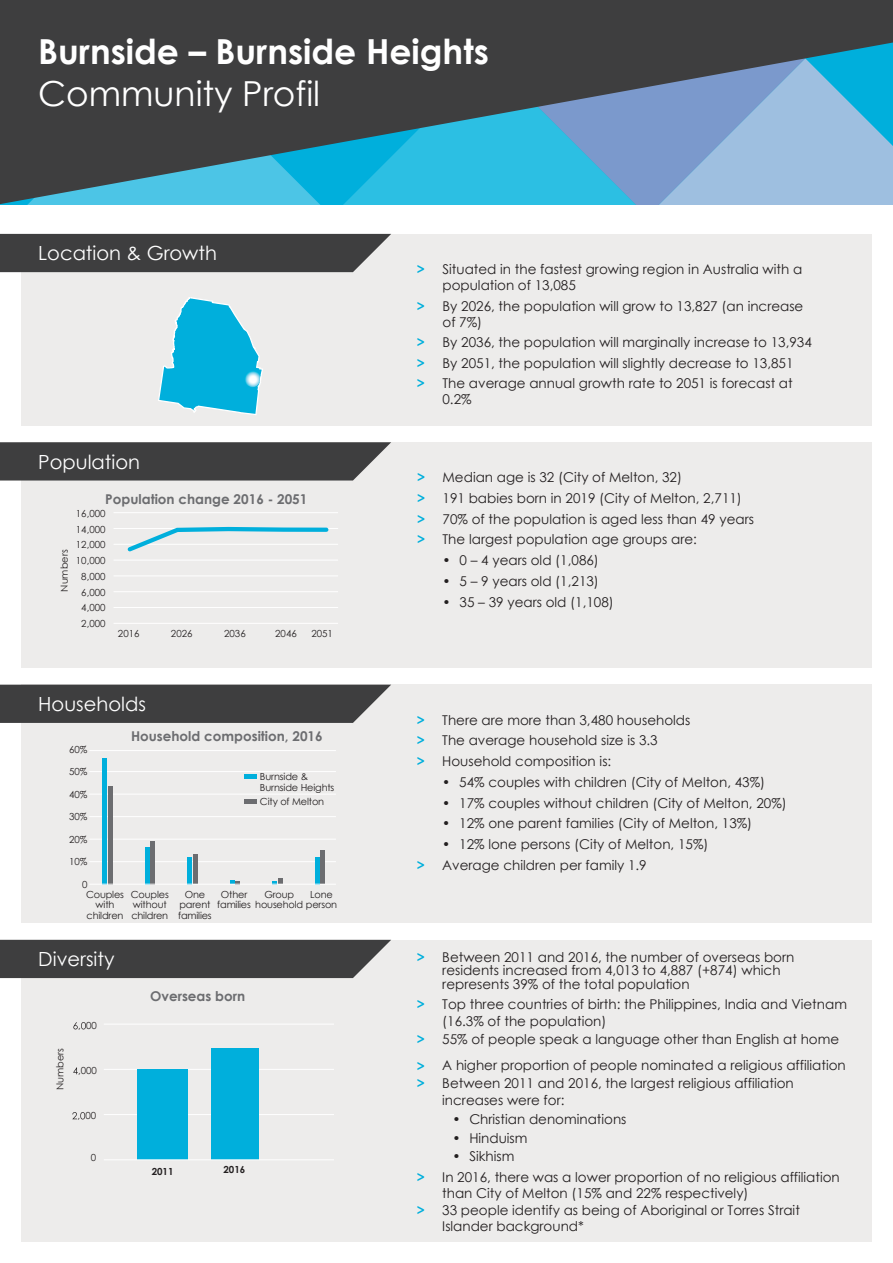
<style>
.page{position:relative;width:893px;height:1263px;background:#fff}
.page>*{position:absolute;margin:0;border:0;box-sizing:border-box;transform-origin:0 0}
.t1{font:700 34.5px "Century Gothic";color:#fff}
.t2{font:34.5px "Century Gothic";color:#fff}
.t3{font:19.5px "Century Gothic";color:#fff}
.t4{font:13.5px/20.7px "Century Gothic";color:#231f20}
.t5{font:700 13.5px "Century Gothic";color:#6c6d70}
.t6{font:700 13.5px "Century Gothic";color:#6c6d70}
.t7{font:9.75px/15.8px "Century Gothic";letter-spacing:-.015em;color:#231f20}
.t8{font:700 9.75px "Century Gothic";color:#231f20}
.s1{font-weight:700;color:#00afdc}
</style>
<div class="page">
<div style="left:21px;top:940px;width:851px;height:302px;background:#edeceb"></div>
<div style="left:21px;top:685px;width:851px;height:238px;background:#edeceb"></div>
<div style="left:21px;top:234px;width:851px;height:191px;background:#edeceb"></div>
<div style="left:21px;top:442px;width:851px;height:226px;background:#edeceb"></div>
<svg style="left:0;top:0;width:893px;height:204px;background:#496c7d"></svg>
<svg style="left:158px;top:297px;width:105px;height:118px;background:#4fc4e2"></svg>
<div style="left:0;top:234px;width:391px;height:38px;background:#3e3e3f"></div>
<svg style="left:0;top:442px;width:391px;height:38px;background:#474748"></svg>
<svg style="left:0;top:685px;width:391px;height:38px;background:#464647"></svg>
<div style="left:0;top:940px;width:391px;height:38px;background:#3e3e3f"></div>
<hr style="left:114px;top:512px;width:224px;height:1px;background:#fff">
<hr style="left:114px;top:528px;width:224px;height:1px;background:#fff">
<hr style="left:114px;top:544px;width:224px;height:1px;background:#fff">
<hr style="left:114px;top:560px;width:224px;height:1px;background:#fff">
<hr style="left:114px;top:575px;width:224px;height:1px;background:#fff">
<hr style="left:114px;top:591px;width:224px;height:1px;background:#fff">
<hr style="left:114px;top:607px;width:224px;height:1px;background:#fff">
<hr style="left:114px;top:623px;width:224px;height:1px;background:#fff">
<svg style="left:124px;top:525px;width:207px;height:30px;background:#cce4e9"></svg>
<hr style="left:89px;top:750px;width:247px;height:1px;background:#fff">
<hr style="left:89px;top:771px;width:247px;height:1px;background:#fff">
<hr style="left:89px;top:839px;width:247px;height:1px;background:#fff">
<hr style="left:89px;top:861px;width:247px;height:1px;background:#fff">
<hr style="left:89px;top:794px;width:247px;height:1px;background:#fff">
<hr style="left:89px;top:816px;width:247px;height:1px;background:#fff">
<hr style="left:103px;top:758px;width:4px;height:126px;background:#00afdc">
<hr style="left:108px;top:786px;width:4px;height:98px;background:#6c6d70">
<hr style="left:145px;top:847px;width:4px;height:37px;background:#00afdc">
<hr style="left:151px;top:841px;width:4px;height:43px;background:#6c6d70">
<hr style="left:188px;top:857px;width:4px;height:27px;background:#00afdc">
<hr style="left:193px;top:854px;width:4px;height:30px;background:#6c6d70">
<hr style="left:315px;top:857px;width:4px;height:27px;background:#00afdc">
<div style="left:320px;top:850px;width:5px;height:34px;background:#6c6d70"></div>
<svg style="left:272px;top:878px;width:10px;height:6px"></svg>
<svg style="left:230px;top:880px;width:10px;height:4px"></svg>
<hr style="left:89px;top:884px;width:247px;height:1px;background:#fff">
<hr style="left:244px;top:775px;width:13px;height:4px;background:#00afdc">
<hr style="left:244px;top:799px;width:13px;height:4px;background:#6c6d70">
<hr style="left:104px;top:1024px;width:230px;height:1px;background:#fff">
<hr style="left:104px;top:1069px;width:230px;height:1px;background:#fff">
<hr style="left:104px;top:1114px;width:230px;height:1px;background:#fff">
<svg style="left:73px;top:1022px;width:13px;height:7px"></svg>
<svg style="left:73px;top:1067px;width:5px;height:7px"></svg>
<svg style="left:72px;top:1112px;width:13px;height:7px"></svg>
<div style="left:211px;top:1048px;width:47px;height:112px;background:#00afdc"></div>
<div style="left:137px;top:1069px;width:51px;height:90px;background:#00afdc"></div>
<hr style="left:104px;top:1159px;width:230px;height:1px;background:#fff">
<h1 class="t1" style="left:38px;top:30px;width:452px">Burnside – Burnside Heights</h1>
<h1 class="t2" style="left:38px;top:72px;width:283px">Community Profil</h1>
<h2 class="t3" style="left:38px;top:241px;width:180px">Location &amp; Growth</h2>
<h2 class="t3" style="left:38px;top:450px;width:103px">Population</h2>
<p class="t7" style="left:56px;top:592px;width:44px;rotate:-90deg">Numbers</p>
<p class="t5" style="left:105px;top:490px;width:204px">Population change 2016 - 2051</p>
<p class="t7" style="left:76px;top:505px;width:31px;text-align:center">16,000<br>14,000<br>12,000<br>10,000<br>8,000<br>6,000<br>4,000<br>2,000</p>
<p class="t7" style="left:118px;top:626px;width:23px">2016</p>
<p class="t7" style="left:171px;top:626px;width:23px">2026</p>
<p class="t7" style="left:224px;top:626px;width:23px">2036</p>
<p class="t7" style="left:275px;top:626px;width:23px">2046</p>
<p class="t7" style="left:311px;top:626px;width:23px">2051</p>
<h2 class="t3" style="left:38px;top:692px;width:109px">Households</h2>
<p class="t7" style="left:69px;top:741px;width:20px">60%</p>
<p class="t7" style="left:69px;top:786px;width:20px">40%</p>
<p class="t7" style="left:69px;top:809px;width:20px">30%</p>
<p class="t7" style="left:69px;top:831px;width:20px">20%</p>
<p class="t7" style="left:69px;top:854px;width:20px">10%</p>
<p class="t7" style="left:82px;top:876px;width:7px">0</p>
<p class="t7" style="left:69px;top:764px;width:20px">50%</p>
<p class="t5" style="left:131px;top:727px;width:193px">Household composition, 2016</p>
<p class="t7" style="left:260px;top:771px;width:76px;line-height:10.5px">Burnside &amp;<br>Burnside Heights</p>
<p class="t7" style="left:260px;top:793px;width:66px">City of Melton</p>
<p class="t7" style="left:86px;top:886px;width:84px">Couples Couples</p>
<p class="t7" style="left:185px;top:886px;width:22px">One</p>
<p class="t7" style="left:221px;top:886px;width:28px">Other</p>
<p class="t7" style="left:264px;top:886px;width:31px">Group</p>
<p class="t7" style="left:310px;top:886px;width:24px">Lone</p>
<p class="t7" style="left:96px;top:897px;width:20px">with</p>
<p class="t7" style="left:133px;top:897px;width:35px">without</p>
<p class="t7" style="left:87px;top:899px;width:252px;line-height:10.5px;text-indent:93px">parent families household person children children families</p>
<h2 class="t3" style="left:38px;top:947px;width:78px">Diversity</h2>
<p class="t7" style="left:52px;top:1090px;width:43px;rotate:-90deg">Numbers</p>
<p class="t7" style="left:78px;top:1018px;width:20px">, 00</p>
<p class="t7" style="left:78px;top:1063px;width:20px">,000</p>
<p class="t7" style="left:77px;top:1108px;width:20px">, 00</p>
<p class="t7" style="left:91px;top:1150px;width:7px">0</p>
<p class="t6" style="left:150px;top:988px;width:97px">Overseas born</p>
<p class="t8" style="left:152px;top:1165px;width:23px">2011</p>
<p class="t8" style="left:223px;top:1163px;width:23px">2016</p>
<p class="t4" style="left:442px;top:260px;width:361px;line-height:16.5px;text-indent:-26px"><span class="s1">&gt;</span> Situated in the fastest growing region in Australia with a population of 13,085</p>
<p class="t4" style="left:442px;top:297px;width:362px;line-height:16.2px;text-indent:-26px"><span class="s1">&gt;</span> By 2026, the population will grow to 13,827 (an increase of 7%)</p>
<p class="t4" style="left:417px;top:332px;width:396px"><span class="s1">&gt;</span> By 2036, the population will marginally increase to 13,934 <span class="s1">&gt;</span> By 2051, the population will slightly decrease to 13,851<br><span class="s1">&gt;</span> The average annual growth rate to 2051 is forecast at</p>
<p class="t4" style="left:442px;top:389px;width:31px">0.2%</p>
<p class="t4" style="left:417px;top:467px;width:338px"><span class="s1">&gt;</span> Median age is 32 (City of Melton, 32)<br><span class="s1">&gt;</span> 191 babies born in 2019 (City of Melton, 2,711)<br><span class="s1">&gt;</span> 70% of the population is aged less than 49 years <span class="s1">&gt;</span> The largest population age groups are:</p>
<p class="t4" style="left:443px;top:550px;width:158px">• 0 – 4 years old (1,086)</p>
<p class="t4" style="left:443px;top:570px;width:158px">• 5 – 9 years old (1,213)</p>
<p class="t4" style="left:443px;top:591px;width:173px">• 35 – 39 years old (1,108)</p>
<p class="t4" style="left:417px;top:709px;width:275px"><span class="s1">&gt;</span> There are more than 3,480 households <span class="s1">&gt;</span> The average household size is 3.3<br><span class="s1">&gt;</span> Household composition is:</p>
<p class="t4" style="left:442px;top:771px;width:324px">• 54% couples with children (City of Melton, 43%)</p>
<p class="t4" style="left:442px;top:792px;width:346px">• 17% couples without children (City of Melton, 20%)</p>
<p class="t4" style="left:442px;top:813px;width:312px">• 12% one parent families (City of Melton, 13%)</p>
<p class="t4" style="left:417px;top:834px;width:293px;text-indent:26px">• 12% lone persons (City of Melton, 15%) <span class="s1">&gt;</span> Average children per family 1.9</p>
<p class="t4" style="left:442px;top:950px;width:354px;line-height:13.6px;text-indent:-26px"><span class="s1">&gt;</span> Between 2011 and 2016, the number of overseas born residents increased from 4,013 to 4,887 (+874) which represents 39% of the total population</p>
<p class="t4" style="left:442px;top:996px;width:406px;line-height:16.5px;text-indent:-26px"><span class="s1">&gt;</span> Top three countries of birth: the Philippines, India and Vietnam (16.3% of the population)</p>
<p class="t4" style="left:417px;top:1027px;width:431px;line-height:25.2px"><span class="s1">&gt;</span> 55% of people speak a language other than English at home <span class="s1">&gt;</span> A higher proportion of people nominated a religious affiliation</p>
<p class="t4" style="left:442px;top:1075px;width:353px;line-height:16.5px;text-indent:-26px"><span class="s1">&gt;</span> Between 2011 and 2016, the largest religious affiliation increases were for:</p>
<p class="t4" style="left:452px;top:1108px;width:176px">• Christian denominations</p>
<p class="t4" style="left:452px;top:1127px;width:77px">• Hinduism</p>
<p class="t4" style="left:417px;top:1146px;width:425px;text-indent:36px">• Sikhism<br><span class="s1">&gt;</span> In 2016, there was a lower proportion of no religious affiliation</p>
<p class="t4" style="left:442px;top:1183px;width:308px">than City of Melton (15% and 22% respectively)</p>
<p class="t4" style="left:417px;top:1199px;width:385px"><span class="s1">&gt;</span> 33 people identify as being of Aboriginal or Torres Strait</p>
<p class="t4" style="left:442px;top:1216px;width:143px">Islander background*</p>
</div>
